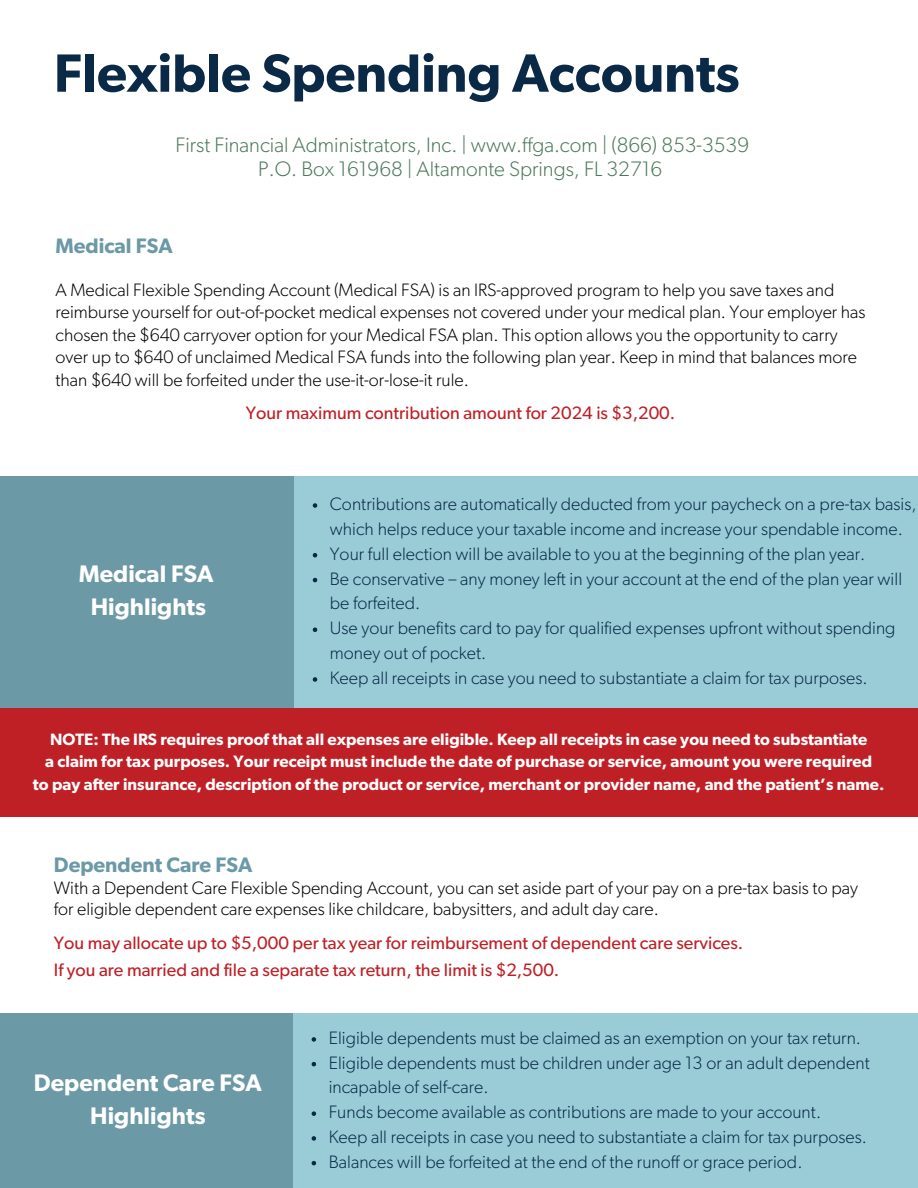
<style>
.page{position:relative;width:918px;height:1188px;background:#fff}
.page>*{position:absolute;margin:0;border:0;box-sizing:border-box;transform-origin:0 0}
.t1{font:600 54px "Gibson";color:#092947}
.t2{font:600 24px/32.7px "Gibson";letter-spacing:.005em;color:#fff;text-align:center}
.t3{font:300 21px/24.8px "Gibson";color:#4c785b;text-align:center}
.t4{font:600 21px "Gibson";color:#6b99a5}
.t5{font:300 18px/24.9px "Gibson";letter-spacing:.005em;color:#092947}
.t6{font:300 18px/22.5px "Gibson";color:#000}
.t7{font:18px "Gibson";color:#bf2026}
.t8{font:600 16.5px/22.6px "Gibson";letter-spacing:.005em;color:#fff;text-align:center}
</style>
<div class="page">
<div style="left:0;top:476px;width:297px;height:233px;background:#6b99a5"></div>
<div style="left:295px;top:476px;width:623px;height:233px;background:#9accd8"></div>
<svg style="left:313px;top:503px;width:4px;height:5px"></svg>
<svg style="left:313px;top:553px;width:4px;height:4px"></svg>
<svg style="left:313px;top:578px;width:4px;height:4px"></svg>
<svg style="left:313px;top:628px;width:4px;height:4px"></svg>
<svg style="left:313px;top:677px;width:4px;height:5px"></svg>
<div style="left:0;top:709px;width:918px;height:108px;background:#bf2026"></div>
<div style="left:0;top:1014px;width:296px;height:174px;background:#6b99a5"></div>
<div style="left:294px;top:1014px;width:624px;height:174px;background:#9accd8"></div>
<svg style="left:312px;top:1037px;width:4px;height:5px"></svg>
<svg style="left:312px;top:1062px;width:4px;height:4px"></svg>
<svg style="left:312px;top:1111px;width:4px;height:5px"></svg>
<svg style="left:312px;top:1136px;width:4px;height:5px"></svg>
<svg style="left:312px;top:1161px;width:4px;height:4px"></svg>
<p class="t1" style="left:54px;top:49px;width:687px">Flexible Spending Accounts</p>
<p class="t3" style="left:176px;top:133px;width:575px">First Financial Administrators, Inc. | www.ffga.com | (866) 853-3539<br>P.O. Box 161968 | Altamonte Springs, FL 32716</p>
<h1 class="t4" style="left:56px;top:236px;width:119px">Medical FSA</h1>
<h4 class="t6" style="left:56px;top:279px;width:780px">A Medical Flexible Spending Account (Medical FSA) is an IRS-approved program to help you save taxes and</h4>
<h3 class="t6" style="left:56px;top:302px;width:811px">reimburse yourself for out-of-pocket medical expenses not covered under your medical plan. Your employer has chosen the $640 carryover option for your Medical FSA plan. This option allows you the opportunity to carry</h3>
<p class="t6" style="left:56px;top:347px;width:803px">over up to $640 of unclaimed Medical FSA funds into the following plan year. Keep in mind that balances more</p>
<p class="t6" style="left:56px;top:369px;width:415px">than $640 will be forfeited under the use-it-or-lose-it rule.</p>
<p class="t7" style="left:246px;top:405px;width:431px">Your maximum contribution amount for 2024 is $3,200.</p>
<p class="t2" style="left:79px;top:559px;width:136px">Medical FSA<br>Highlights</p>
<p class="t5" style="left:330px;top:492px;width:588px">Contributions are automatically deducted from your paycheck on a pre-tax basis, which helps reduce your taxable income and increase your spendable income.</p>
<h2 class="t5" style="left:330px;top:542px;width:537px">Your full election will be available to you at the beginning of the plan year.</h2>
<p class="t5" style="left:330px;top:567px;width:574px">Be conservative – any money left in your account at the end of the plan year will be forfeited.</p>
<p class="t5" style="left:330px;top:616px;width:567px">Use your benefits card to pay for qualified expenses upfront without spending money out of pocket.</p>
<p class="t5" style="left:330px;top:666px;width:539px">Keep all receipts in case you need to substantiate a claim for tax purposes.</p>
<p class="t8" style="left:33px;top:728px;width:853px">NOTE: The IRS requires proof that all expenses are eligible. Keep all receipts in case you need to substantiate<br>a claim for tax purposes. Your receipt must include the date of purchase or service, amount you were required<br>to pay after insurance, description of the product or service, merchant or provider name, and the patient’s name.</p>
<h5 class="t4" style="left:54px;top:855px;width:200px">Dependent Care FSA</h5>
<p class="t6" style="left:54px;top:878px;width:805px;line-height:21.3px">With a Dependent Care Flexible Spending Account, you can set aside part of your pay on a pre-tax basis to pay for eligible dependent care expenses like childcare, babysitters, and adult day care.</p>
<p class="t7" style="left:54px;top:934px;width:691px">You may allocate up to $5,000 per tax year for reimbursement of dependent care services.</p>
<p class="t7" style="left:54px;top:961px;width:507px">If you are married and file a separate tax return, the limit is $2,500.</p>
<h2 class="t2" style="left:34px;top:1068px;width:229px">Dependent Care FSA<br>Highlights</h2>
<p class="t5" style="left:329px;top:1026px;width:534px">Eligible dependents must be claimed as an exemption on your tax return.</p>
<p class="t5" style="left:329px;top:1051px;width:543px">Eligible dependents must be children under age 13 or an adult dependent incapable of self-care.</p>
<p class="t5" style="left:329px;top:1100px;width:494px">Funds become available as contributions are made to your account.</p>
<p class="t5" style="left:329px;top:1125px;width:540px">Keep all receipts in case you need to substantiate a claim for tax purposes.</p>
<p class="t5" style="left:329px;top:1150px;width:475px">Balances will be forfeited at the end of the runoff or grace period.</p>
</div>
